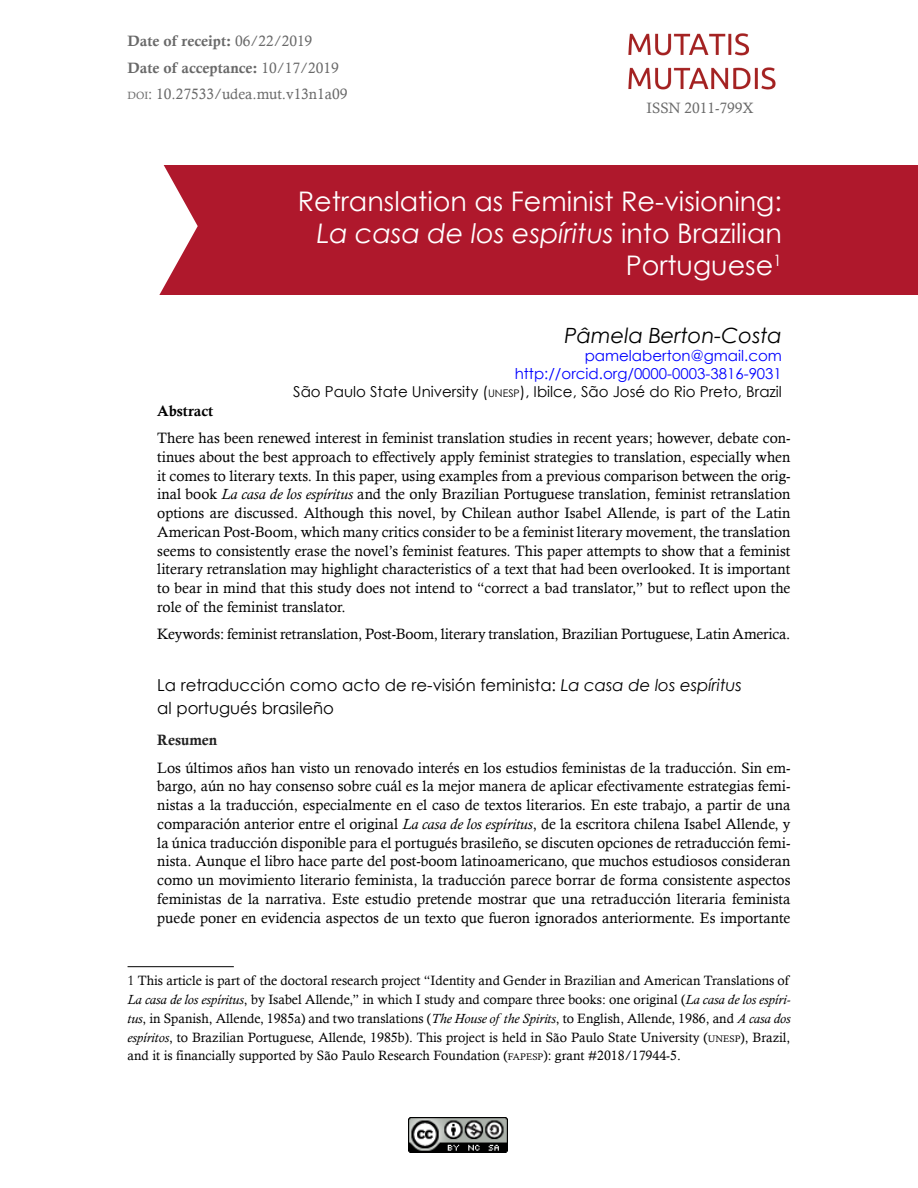
<style>
.page{position:relative;width:918px;height:1188px;background:#fff}
.page>*{position:absolute;margin:0;border:0;box-sizing:border-box;transform-origin:0 0}
.Titulo{font:27px/32.4px "Century Gothic";color:#fff;text-align:right}
.Autor{font:italic 21px "Century Gothic";color:#000}
.Tit_Resumen_idiomas{font:16.5px/22.5px "Century Gothic";color:#000}
.resumen_ing{font:15px/18.8px "Calisto";letter-spacing:-.01em;color:#000;text-align:justify}
.Resumen{font:15px/18.8px "Calisto";color:#000;text-align:justify}
.Universidad{font:15px "Century Gothic";color:#000}
.Universidad-2{font:15px "Century Gothic";color:#00f}
.t1{font:15px/26.5px "Calis MT Bol";color:#696969}
.t2{font:15px "Calisto";color:#696969}
.t3{font:15px "Calisto";color:#6b6b6b}
.Resumen-2{font:15px "Calis MT Bol";color:#000}
.Resumen-3{font:15px "Calis MT Bol";color:#222}
.Notas_de_pie{font:13.5px/18.8px "Calisto";color:#000;text-align:justify}
.s1{font-family:"Calisto"}
.s2{font-size:10.5px}
.s3{font-style:italic}
.s4{font-family:"Garamond";font-size:15px}
.s5{font-size:9.45px}
.s6{font-style:inherit}
</style>
<div class="page">
<img style="left:628px;top:33px;width:148px;height:57px">
<img style="left:409px;top:1118px;width:99px;height:35px">
<div style="left:128px;top:166px;width:790px;height:129px;background:#af182c"></div>
<svg style="left:128px;top:165px;width:70px;height:130px"></svg>
<hr style="left:128px;top:966px;width:106px;height:1px;background:#000">
<p class="t1" style="left:128px;top:28px;width:213px">Date of receipt: <span class="s1">06/22/2019<br></span>Date of acceptance: <span class="s1">10/17/2019</span></p>
<p class="t2" style="left:128px;top:85px;width:221px"><span class="s2">DOI</span>: 10.27533/udea.mut.v13n1a09</p>
<p class="t3" style="left:647px;top:100px;width:109px">ISSN 2011-799X</p>
<p class="Titulo" style="left:298px;top:184px;width:486px">Retranslation as Feminist Re-visioning:<br><span class="s3">La casa de los espíritus</span> into Brazilian<br>Portuguese<sup>1</sup></p>
<p class="Autor" style="left:564px;top:321px;width:219px">Pâmela Berton-Costa</p>
<p class="Universidad-2" style="left:585px;top:345px;width:199px">pamelaberton@gmail.com</p>
<p class="Universidad-2" style="left:515px;top:363px;width:269px">http://orcid.org/0000-0003-3816-9031</p>
<p class="Universidad" style="left:293px;top:381px;width:490px">São Paulo State University (<span class="s2">UNESP</span>), Ibilce, São José do Rio Preto, Brazil</p>
<p class="Resumen-2" style="left:157px;top:402px;width:57px">Abstract</p>
<p class="resumen_ing" style="left:157px;top:429px;width:635px">There has been renewed interest in feminist translation studies in recent years; however, debate con&shy;tinues about the best approach to effectively apply feminist strategies to translation, especially when it comes to literary texts. In this paper, using examples from a previous comparison between the orig&shy;inal book <span class="s3">La casa de los espíritus</span> and the only Brazilian Portuguese translation, feminist retranslation options are discussed. Although this novel, by Chilean author Isabel Allende, is part of the Latin American Post-Boom, which many critics consider to be a feminist literary movement, the translation seems to consistently erase the novel’s feminist features. This paper attempts to show that a feminist literary retranslation may highlight characteristics of a text that had been overlooked. It is important to bear in mind that this study does not intend to “correct a bad translator,” but to reflect upon the role of the feminist translator.</p>
<p class="resumen_ing" style="left:157px;top:625px;width:635px">Keywords: feminist retranslation, Post-Boom, literary translation, Brazilian Portuguese, Latin America.</p>
<p class="Tit_Resumen_idiomas" style="left:157px;top:674px;width:586px">La retraducción como acto de re-visión feminista: <span class="s3">La casa de los espíritus </span>al portugués brasileño</p>
<p class="Resumen-3" style="left:157px;top:732px;width:62px">Resumen</p>
<p class="Resumen" style="left:157px;top:758px;width:635px">Los últimos años han visto un renovado interés en los estudios feministas de la traducción. Sin em&shy;bargo, aún no hay consenso sobre cuál es la mejor manera de aplicar efectivamente estrategias femi&shy;nistas a la traducción, especialmente en el caso de textos literarios. En este trabajo, a partir de una comparación anterior entre el original <span class="s3">La casa de los espíritus</span>, de la escritora chilena Isabel Allende, y la única traducción disponible para el portugués brasileño, se discuten opciones de retraducción femi&shy;nista. Aunque el libro hace parte del post-boom latinoamericano, que muchos estudiosos consideran como un movimiento literario feminista, la traducción parece borrar de forma consistente aspectos feministas de la narrativa. Este estudio pretende mostrar que una retraducción literaria feminista puede poner en evidencia aspectos de un texto que fueron ignorados anteriormente. Es importante</p>
<p class="Notas_de_pie" style="left:128px;top:971px;width:664px"><span class="s4">1</span> This article is part of the doctoral research project “Identity and Gender in Brazilian and American Translations of <span class="s3">La casa de los espíritus</span>, by Isabel Allende,” in which I study and compare three books: one original (<span class="s3">La casa de los espíri&shy;tus</span>, in Spanish, Allende, 1985a) and two translations (<span class="s3">The House of the Spirits</span>, to English, Allende, 1986, and <span class="s3">A casa dos espíritos</span>, to Brazilian Portuguese, Allende, 1985b). This project is held in São Paulo State University (<span class="s5">UNESP</span><span class="s6">),</span> Brazil, and it is financially supported by São Paulo Research Foundation <span class="s6">(</span><span class="s5">FAPESP</span><span class="s6">):</span> grant <span class="s6">#2018/17944-5.</span></p>
</div>
